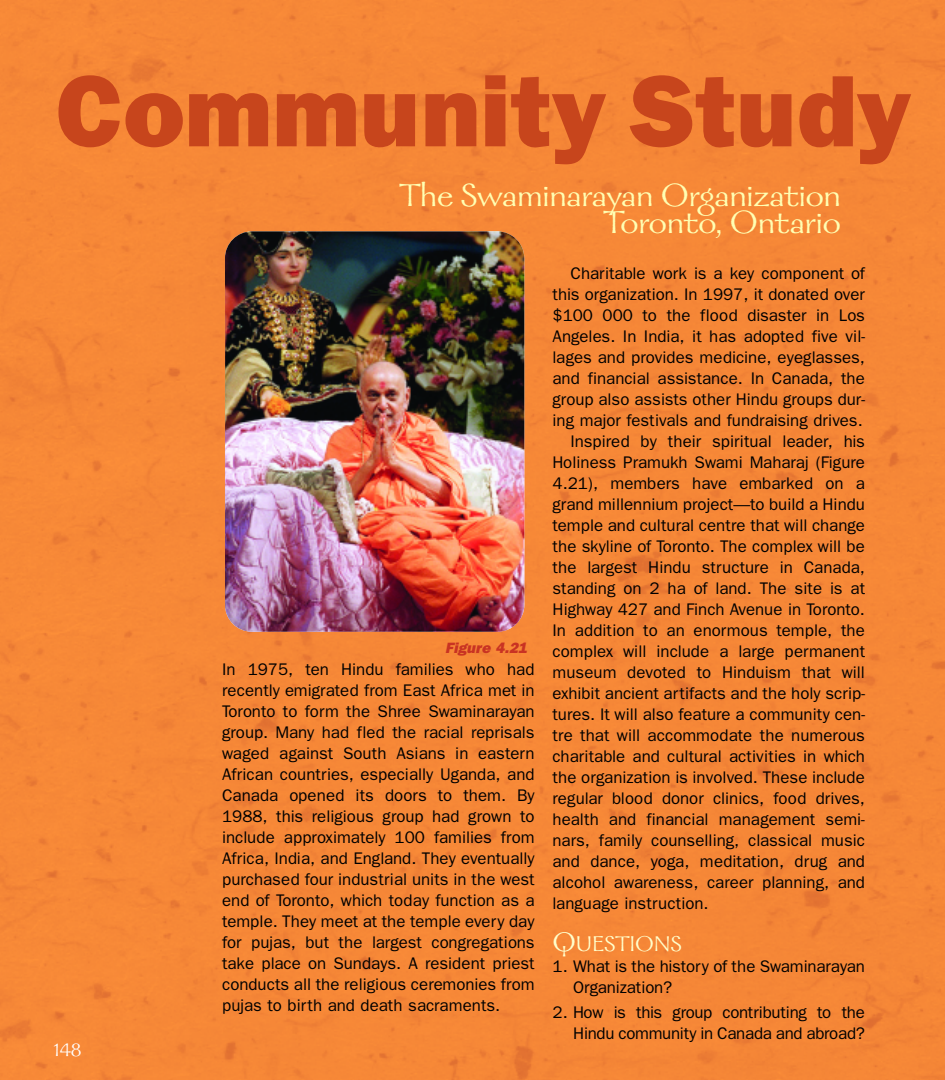
<style>
.page{position:relative;width:945px;height:1080px;background:#f68737}
.page>*{position:absolute;margin:0;border:0;box-sizing:border-box;transform-origin:0 0}
.t1{font:800 102px "Franklin Gothic";color:#c7451c}
.t2{font:36px/27px "Galahad";color:#ffffb3;text-align:right}
.t3{font:24px "Galahad Os F";color:#ffc}
.t4{font:21px "Galahad";color:#fff}
.t5{font:16.8px/21px "Franklin Gothic";color:#000;text-align:justify}
.t6{font:16.8px/21px "Franklin Gothic";letter-spacing:-.02em;color:#000;text-align:right}
.t7{font:italic 800 15px "Franklin Gothic";color:#c93323}
.s1{font-size:30px}
</style>
<div class="page">
<img style="left:225px;top:231px;width:299px;height:401px;border-radius:27px">
<h1 class="t1" style="left:56px;top:51px;width:857px">Community Study</h1>
<h2 class="t2" style="left:399px;top:185px;width:443px">The Swaminarayan Organization<br>Toronto, Ontario</h2>
<p class="t4" style="left:54px;top:1041px;width:29px">148</p>
<p class="t7" style="left:445px;top:639px;width:83px">Figure 4.21</p>
<p class="t5" style="left:222px;top:659px;width:314px">In 1975, ten Hindu families who had recently emigrated from East Africa met in Toronto to form the Shree Swaminarayan group. Many had fled the racial reprisals waged against South Asians in eastern African countries, especially Uganda, and Canada opened its doors to them. By 1988, this religious group had grown to include approximately 100 families from Africa, India, and England. They eventually purchased four industrial units in the west end of Toronto, which today function as a temple. They meet at the temple every day for pujas, but the largest congregations take place on Sundays. A resident priest conducts all the religious ceremonies from pujas to birth and death sacraments.</p>
<p class="t5" style="left:571px;top:262px;width:296px">Charitable work is a key component of</p>
<p class="t5" style="left:553px;top:283px;width:314px">this organization. In 1997, it donated over</p>
<p class="t5" style="left:553px;top:304px;width:314px">$100 000 to the flood disaster in Los</p>
<p class="t5" style="left:553px;top:325px;width:314px">Angeles. In India, it has adopted five vil-</p>
<p class="t5" style="left:553px;top:346px;width:314px">lages and provides medicine, eyeglasses,</p>
<p class="t5" style="left:553px;top:367px;width:314px">and financial assistance. In Canada, the</p>
<p class="t5" style="left:553px;top:388px;width:314px">group also assists other Hindu groups dur-</p>
<p class="t5" style="left:553px;top:409px;width:312px">ing major festivals and fundraising drives.</p>
<p class="t5" style="left:571px;top:430px;width:296px">Inspired by their spiritual leader, his</p>
<p class="t5" style="left:553px;top:451px;width:314px">Holiness Pramukh Swami Maharaj (Figure</p>
<p class="t5" style="left:553px;top:472px;width:314px">4.21), members have embarked on a</p>
<p class="t5" style="left:553px;top:493px;width:314px">grand millennium project—to build a Hindu</p>
<p class="t5" style="left:553px;top:514px;width:314px">temple and cultural centre that will change</p>
<p class="t5" style="left:553px;top:535px;width:314px">the skyline of Toronto. The complex will be</p>
<p class="t5" style="left:553px;top:556px;width:314px">the largest Hindu structure in Canada,</p>
<p class="t5" style="left:553px;top:577px;width:314px">standing on 2 ha of land. The site is at</p>
<p class="t5" style="left:553px;top:598px;width:314px">Highway 427 and Finch Avenue in Toronto.</p>
<p class="t5" style="left:553px;top:619px;width:314px">In addition to an enormous temple, the</p>
<p class="t5" style="left:553px;top:640px;width:314px">complex will include a large permanent</p>
<p class="t5" style="left:553px;top:661px;width:314px">museum devoted to Hinduism that will</p>
<p class="t5" style="left:553px;top:682px;width:314px">exhibit ancient artifacts and the holy scrip-</p>
<p class="t5" style="left:553px;top:703px;width:314px">tures. It will also feature a community cen-</p>
<p class="t5" style="left:553px;top:724px;width:314px">tre that will accommodate the numerous</p>
<p class="t5" style="left:553px;top:745px;width:314px">charitable and cultural activities in which</p>
<p class="t5" style="left:553px;top:766px;width:314px">the organization is involved. These include</p>
<p class="t5" style="left:553px;top:787px;width:314px">regular blood donor clinics, food drives,</p>
<p class="t5" style="left:553px;top:808px;width:314px">health and financial management semi-</p>
<p class="t5" style="left:553px;top:829px;width:314px">nars, family counselling, classical music</p>
<p class="t5" style="left:553px;top:850px;width:314px">and dance, yoga, meditation, drug and</p>
<p class="t5" style="left:553px;top:871px;width:314px">alcohol awareness, career planning, and</p>
<p class="t5" style="left:553px;top:892px;width:158px">language instruction.</p>
<h3 class="t3" style="left:553px;top:935px;width:131px"><span class="s1">Q</span>UESTIONS</h3>
<p class="t5" style="left:573px;top:955px;width:293px;text-indent:-21px">1. What is the history of the Swaminarayan<br>Organization?</p>
<p class="t6" style="left:553px;top:1002px;width:314px">2. How is this group contributing to the<br>Hindu community in Canada and abroad?</p>
</div>
